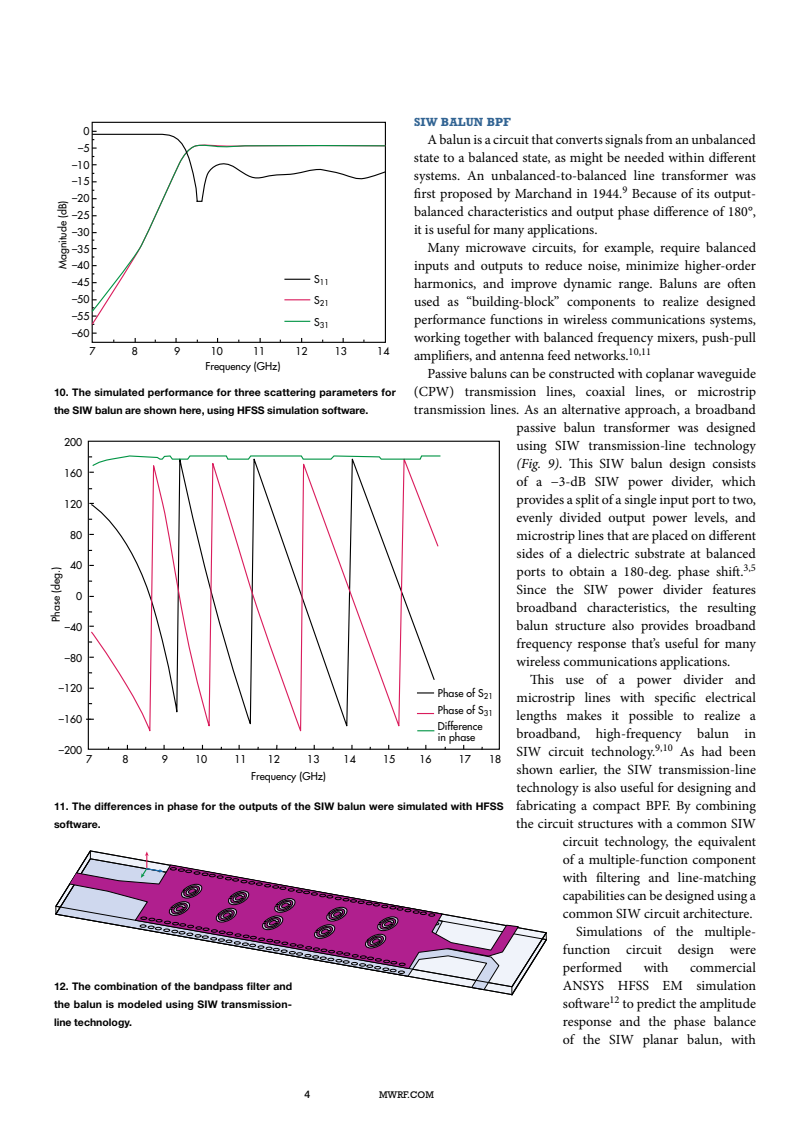
<style>
.page{position:relative;width:810px;height:1134px;background:#fff}
.page>*{position:absolute;margin:0;border:0;box-sizing:border-box;transform-origin:0 0}
.t1{font:13.95px/18px "Minion Pro";color:#000;text-align:justify}
.t2{font:700 12px "Rockwell Std";letter-spacing:.01em;color:#326493}
.t3{font:700 10.5px/18px "Helvetica Neue LT Std";letter-spacing:.015em;color:#000}
.t4{font:500 10.5px/16.8px "Futura Std";color:#000;text-align:right}
.t5{font:500 10.5px "Helvetica Neue LT Std";color:#000}
.t6{font:9.75px "Rockwell Std";color:#000}
.t7{font:500 7.8px "Futura Std";color:#000}
.s1{font-style:italic}
</style>
<div class="page">
<svg style="left:91px;top:121px;width:295px;height:222px"></svg>
<svg style="left:91px;top:313px;width:295px;height:12px"></svg>
<svg style="left:91px;top:208px;width:295px;height:105px"></svg>
<svg style="left:91px;top:131px;width:295px;height:77px"></svg>
<svg style="left:87px;top:440px;width:413px;height:310px"></svg>
<svg style="left:90px;top:453px;width:349px;height:297px"></svg>
<svg style="left:89px;top:455px;width:353px;height:18px"></svg>
<svg style="left:55px;top:850px;width:492px;height:137px"></svg>
<svg style="left:69px;top:864px;width:451px;height:105px"></svg>
<svg style="left:140px;top:851px;width:300px;height:123px"></svg>
<p class="t2" style="left:414px;top:115px;width:99px">SIW BALUN BPF</p>
<p class="t1" style="left:414px;top:131px;width:344px;text-indent:14px">A balun is a circuit that converts signals from an unbalanced state to a balanced state, as might be needed within different systems. An unbalanced-to-balanced line transformer was first proposed by Marchand in 1944.<sup>9</sup> Because of its output&shy;balanced characteristics and output phase difference of 180°, it is useful for many applications.</p>
<p class="t1" style="left:414px;top:239px;width:344px;text-indent:14px">Many microwave circuits, for example, require balanced inputs and outputs to reduce noise, minimize higher-order harmonics, and improve dynamic range. Baluns are often used as “building-block” components to realize designed performance functions in wireless communications systems, working together with balanced frequency mixers, push-pull amplifiers, and antenna feed networks.<sup>10,11</sup></p>
<p class="t1" style="left:428px;top:365px;width:330px">Passive baluns can be constructed with coplanar waveguide</p>
<p class="t1" style="left:414px;top:383px;width:344px">(CPW) transmission lines, coaxial lines, or microstrip</p>
<p class="t1" style="left:414px;top:401px;width:344px">transmission lines. As an alternative approach, a broadband</p>
<p class="t1" style="left:517px;top:419px;width:241px">passive balun transformer was designed</p>
<p class="t1" style="left:517px;top:437px;width:241px">using SIW transmission-line technology</p>
<p class="t1" style="left:517px;top:455px;width:241px"><span class="s1">(Fig. 9)</span>. This SIW balun design consists</p>
<p class="t1" style="left:517px;top:473px;width:241px">of a −3-dB SIW power divider, which</p>
<p class="t1" style="left:517px;top:491px;width:241px">provides a split of a single input port to two,</p>
<p class="t1" style="left:517px;top:509px;width:241px">evenly divided output power levels, and</p>
<p class="t1" style="left:517px;top:527px;width:241px">microstrip lines that are placed on different</p>
<p class="t1" style="left:517px;top:545px;width:241px">sides of a dielectric substrate at balanced</p>
<p class="t1" style="left:517px;top:563px;width:241px">ports to obtain a 180-deg. phase shift.<sup>3,5</sup></p>
<p class="t1" style="left:517px;top:581px;width:241px">Since the SIW power divider features</p>
<p class="t1" style="left:517px;top:599px;width:241px">broadband characteristics, the resulting</p>
<p class="t1" style="left:517px;top:617px;width:241px">balun structure also provides broadband</p>
<p class="t1" style="left:517px;top:635px;width:241px">frequency response that’s useful for many</p>
<p class="t1" style="left:517px;top:653px;width:215px">wireless communications applications.</p>
<p class="t1" style="left:530px;top:671px;width:227px">This use of a power divider and</p>
<p class="t1" style="left:517px;top:689px;width:241px">microstrip lines with specific electrical</p>
<p class="t1" style="left:517px;top:707px;width:241px">lengths makes it possible to realize a</p>
<p class="t1" style="left:517px;top:725px;width:241px">broadband, high-frequency balun in</p>
<p class="t1" style="left:517px;top:743px;width:241px">SIW circuit technology.<sup>9,10</sup> As had been</p>
<p class="t1" style="left:517px;top:761px;width:241px">shown earlier, the SIW transmission-line</p>
<p class="t1" style="left:517px;top:779px;width:241px">technology is also useful for designing and</p>
<p class="t1" style="left:516px;top:797px;width:242px">fabricating a compact BPF. By combining</p>
<p class="t1" style="left:516px;top:815px;width:242px">the circuit structures with a common SIW</p>
<p class="t1" style="left:563px;top:833px;width:195px">circuit technology, the equivalent</p>
<p class="t1" style="left:563px;top:851px;width:195px">of a multiple-function component</p>
<p class="t1" style="left:563px;top:869px;width:195px">with filtering and line-matching</p>
<p class="t1" style="left:563px;top:887px;width:195px">capabilities can be designed using a</p>
<p class="t1" style="left:563px;top:905px;width:191px">common SIW circuit architecture.</p>
<p class="t1" style="left:576px;top:923px;width:181px">Simulations of the multiple-</p>
<p class="t1" style="left:563px;top:941px;width:195px">function circuit design were</p>
<p class="t1" style="left:563px;top:959px;width:61px">performed</p>
<p class="t1" style="left:644px;top:959px;width:26px">with</p>
<p class="t4" style="left:72px;top:123px;width:19px">0 –5 –10 –15 –20 –25 –30 –35 –40 –45 –50 –55 –60</p>
<p class="t4" style="left:54px;top:269px;width:70px;rotate:-90deg">Magnitude (dB)</p>
<p class="t7" style="left:314px;top:277px;width:16px"><sup>S</sup>11</p>
<p class="t7" style="left:314px;top:299px;width:16px"><sup>S</sup>21</p>
<p class="t7" style="left:314px;top:320px;width:16px"><sup>S</sup>31</p>
<p class="t4" style="left:89px;top:343px;width:8px">7</p>
<p class="t4" style="left:132px;top:343px;width:8px">8</p>
<p class="t4" style="left:174px;top:343px;width:8px">9</p>
<p class="t4" style="left:211px;top:343px;width:14px">10</p>
<p class="t4" style="left:253px;top:343px;width:14px">11</p>
<p class="t4" style="left:295px;top:343px;width:14px">12</p>
<p class="t4" style="left:335px;top:343px;width:14px">13</p>
<p class="t4" style="left:377px;top:343px;width:14px">14</p>
<p class="t4" style="left:205px;top:358px;width:76px">Frequency (GHz)</p>
<p class="t3" style="left:54px;top:383px;width:343px">10. The simulated performance for three scattering parameters for the SIW balun are shown here, using HFSS simulation software.</p>
<p class="t4" style="left:64px;top:434px;width:20px">200</p>
<p class="t4" style="left:64px;top:465px;width:20px">160</p>
<p class="t4" style="left:64px;top:496px;width:20px">120</p>
<p class="t4" style="left:70px;top:526px;width:14px">80</p>
<p class="t4" style="left:70px;top:557px;width:14px">40</p>
<p class="t4" style="left:76px;top:588px;width:8px">0</p>
<p class="t4" style="left:65px;top:619px;width:19px">–40</p>
<p class="t4" style="left:65px;top:649px;width:19px">–80</p>
<p class="t4" style="left:59px;top:680px;width:25px">–120</p>
<p class="t4" style="left:59px;top:711px;width:25px">–160</p>
<p class="t4" style="left:59px;top:742px;width:25px">–200</p>
<p class="t4" style="left:48px;top:622px;width:56px;rotate:-90deg">Phase (deg.)</p>
<p class="t4" style="left:438px;top:685px;width:57px;text-align:justify">Phase of S<sub>21<br></sub>Phase of S<sub>31<br></sub>Difference</p>
<p class="t4" style="left:438px;top:728px;width:39px">in phase</p>
<p class="t4" style="left:86px;top:751px;width:8px">7</p>
<p class="t4" style="left:122px;top:751px;width:8px">8</p>
<p class="t4" style="left:162px;top:751px;width:8px">9</p>
<p class="t4" style="left:195px;top:751px;width:14px">10</p>
<p class="t4" style="left:235px;top:751px;width:14px">11</p>
<p class="t4" style="left:268px;top:751px;width:14px">12</p>
<p class="t4" style="left:307px;top:751px;width:14px">13</p>
<p class="t4" style="left:344px;top:751px;width:14px">14</p>
<p class="t4" style="left:383px;top:751px;width:14px">15</p>
<p class="t4" style="left:419px;top:751px;width:14px">16</p>
<p class="t4" style="left:459px;top:751px;width:14px">17</p>
<p class="t4" style="left:489px;top:751px;width:14px">18</p>
<p class="t4" style="left:251px;top:768px;width:76px">Frequency (GHz)</p>
<p class="t3" style="left:54px;top:797px;width:451px">11. The differences in phase for the outputs of the SIW balun were simulated with HFSS software.</p>
<p class="t1" style="left:563px;top:959px;width:195px;text-indent:127px">commercial ANSYS HFSS EM simulation software<sup>12</sup> to predict the amplitude response and the phase balance of the SIW planar balun, with</p>
<p class="t3" style="left:54px;top:977px;width:240px;text-align:justify">12. The combination of the bandpass filter and the balun is modeled using SIW transmission&shy;line technology.</p>
<p class="t5" style="left:305px;top:1088px;width:7px">4</p>
<p class="t6" style="left:379px;top:1089px;width:56px">MWRF.COM</p>
</div>
